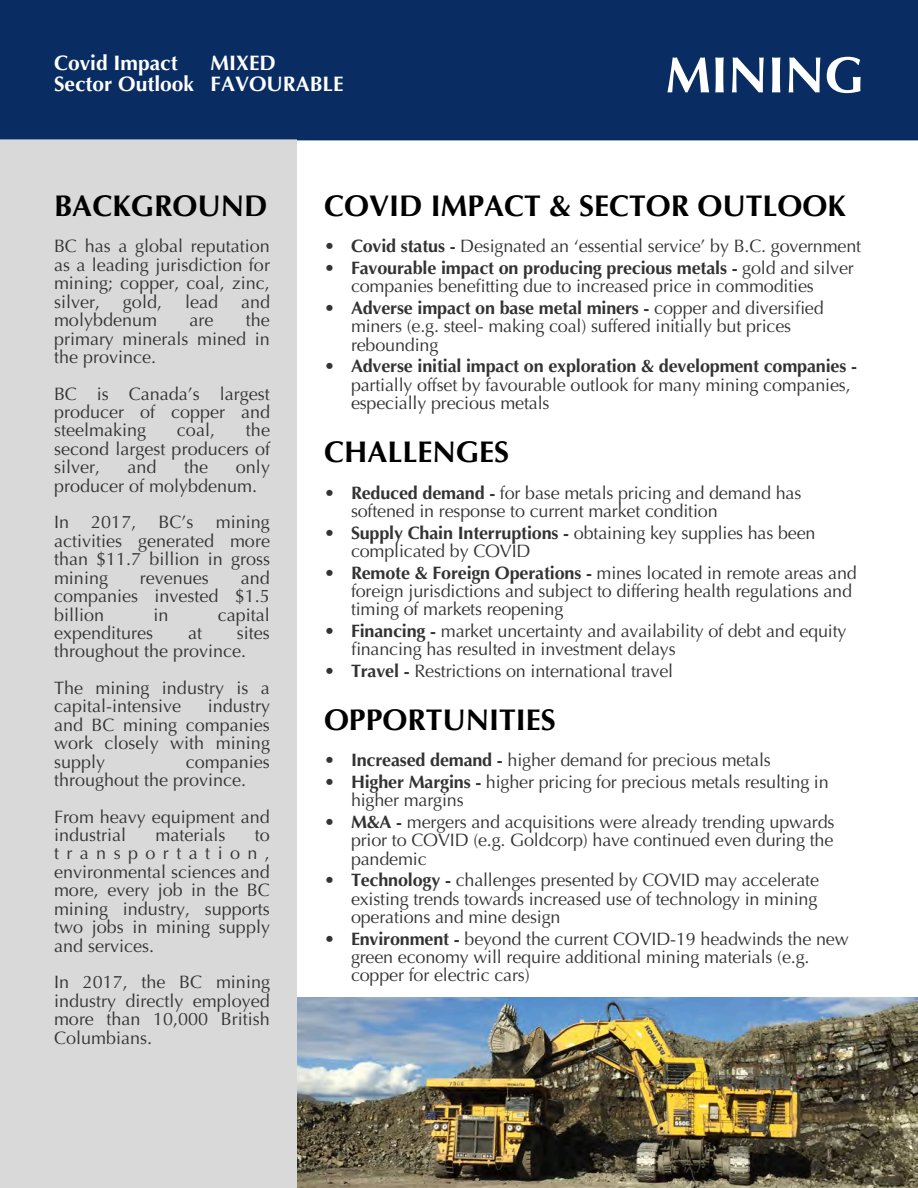
<style>
.page{position:relative;width:918px;height:1188px;background:#fff}
.page>*{position:absolute;margin:0;border:0;box-sizing:border-box;transform-origin:0 0}
.t1{font:700 51px "Optima";color:#fff}
.t2{font:700 30px "Optima";color:#000}
.t3{font:700 21px/21.5px "Optima";color:#fff}
.t4{font:18px/18.5px "Optima";letter-spacing:-.01em;color:#333}
.s1{font-weight:700}
</style>
<div class="page">
<div style="left:0;top:0;width:918px;height:140px;background:#092d63"></div>
<div style="left:0;top:139px;width:297px;height:1049px;background:#d9d9d9"></div>
<img style="left:297px;top:997px;width:621px;height:191px">
<p class="t3" style="left:54px;top:52px;width:125px">Covid Impact</p>
<p class="t3" style="left:54px;top:52px;width:291px;text-indent:157px">MIXED<br>Sector Outlook FAVOURABLE</p>
<h1 class="t1" style="left:666px;top:45px;width:200px">MINING</h1>
<h2 class="t2" style="left:54px;top:188px;width:215px">BACKGROUND</h2>
<p class="t4" style="left:54px;top:237px;width:217px;text-align:justify">BC has a global reputation as a leading jurisdiction for mining; copper, coal, zinc, silver,</p>
<p class="t4" style="left:123px;top:293px;width:41px">gold,</p>
<p class="t4" style="left:185px;top:293px;width:35px">lead</p>
<p class="t4" style="left:241px;top:293px;width:31px">and</p>
<p class="t4" style="left:54px;top:311px;width:105px">molybdenum</p>
<p class="t4" style="left:190px;top:311px;width:25px">are</p>
<p class="t4" style="left:54px;top:311px;width:217px;text-align:justify;text-indent:192px">the primary minerals mined in the province.</p>
<p class="t4" style="left:54px;top:384px;width:218px;text-align:justify">BC is Canada’s largest producer of copper and steelmaking</p>
<p class="t4" style="left:54px;top:421px;width:218px;text-align:justify;text-indent:192px">the second largest producers of silver,</p>
<p class="t4" style="left:177px;top:421px;width:40px">coal,</p>
<p class="t4" style="left:54px;top:458px;width:217px;text-indent:182px">only producer of molybdenum.</p>
<p class="t4" style="left:54px;top:513px;width:218px;text-align:justify">In 2017, BC’s mining activities generated more than $11.7 billion in gross mining</p>
<p class="t4" style="left:128px;top:458px;width:31px">and</p>
<p class="t4" style="left:184px;top:458px;width:26px">the</p>
<p class="t4" style="left:54px;top:569px;width:217px;text-align:justify;text-indent:187px">and companies invested $1.5 billion</p>
<p class="t4" style="left:140px;top:569px;width:71px">revenues</p>
<p class="t4" style="left:154px;top:605px;width:17px">in</p>
<p class="t4" style="left:218px;top:605px;width:54px">capital</p>
<p class="t4" style="left:54px;top:624px;width:101px">expenditures</p>
<p class="t4" style="left:188px;top:624px;width:16px">at</p>
<p class="t4" style="left:54px;top:624px;width:217px;text-indent:183px">sites throughout the province.</p>
<p class="t4" style="left:54px;top:679px;width:217px">The mining industry is a capital-intensive</p>
<p class="t4" style="left:54px;top:697px;width:217px;text-align:justify;text-indent:154px">industry and BC mining companies work closely with mining supply</p>
<p class="t4" style="left:54px;top:753px;width:217px;text-indent:132px">companies throughout the province.</p>
<p class="t4" style="left:54px;top:807px;width:217px">From heavy equipment and industrial</p>
<p class="t4" style="left:156px;top:826px;width:72px">materials</p>
<p class="t4" style="left:54px;top:826px;width:218px;text-align:justify;text-indent:201px">to transportation, environmental sciences and more, every job in the BC mining industry, supports two jobs in mining supply and services.</p>
<p class="t4" style="left:54px;top:973px;width:218px;text-align:justify">In 2017, the BC mining industry directly employed more than 10,000 British Columbians.</p>
<h2 class="t2" style="left:324px;top:188px;width:523px">COVID IMPACT &amp; SECTOR OUTLOOK</h2>
<p class="t4" style="left:324px;top:237px;width:539px">• <span class="s1">Covid status -</span> Designated an ‘essential service’ by B.C. government</p>
<p class="t4" style="left:351px;top:259px;width:504px;text-indent:-27px">• <span class="s1">Favourable impact on producing precious metals -</span> gold and silver companies benefitting due to increased price in commodities</p>
<p class="t4" style="left:351px;top:299px;width:474px;text-indent:-27px">• <span class="s1">Adverse impact on base metal miners -</span> copper and diversified miners (e.g. steel- making coal) suffered initially but prices rebounding</p>
<p class="t4" style="left:351px;top:357px;width:507px;text-indent:-27px">• <span class="s1">Adverse initial impact on exploration &amp; development companies - </span>partially offset by favourable outlook for many mining companies, especially precious metals</p>
<h2 class="t2" style="left:324px;top:435px;width:187px">CHALLENGES</h2>
<p class="t4" style="left:351px;top:484px;width:452px;text-indent:-27px">• <span class="s1">Reduced demand -</span> for base metals pricing and demand has softened in response to current market condition</p>
<p class="t4" style="left:351px;top:524px;width:466px;text-indent:-27px">• <span class="s1">Supply Chain Interruptions -</span> obtaining key supplies has been complicated by COVID</p>
<p class="t4" style="left:351px;top:563px;width:507px;text-indent:-27px">• <span class="s1">Remote &amp; Foreign Operations -</span> mines located in remote areas and foreign jurisdictions and subject to differing health regulations and timing of markets reopening</p>
<p class="t4" style="left:351px;top:622px;width:497px;text-indent:-27px">• <span class="s1">Financing -</span> market uncertainty and availability of debt and equity financing has resulted in investment delays</p>
<p class="t4" style="left:324px;top:662px;width:351px">• <span class="s1">Travel -</span> Restrictions on international travel</p>
<h2 class="t2" style="left:324px;top:702px;width:233px">OPPORTUNITIES</h2>
<p class="t4" style="left:324px;top:751px;width:448px">• <span class="s1">Increased demand -</span> higher demand for precious metals</p>
<p class="t4" style="left:351px;top:773px;width:479px;text-indent:-27px">• <span class="s1">Higher Margins -</span> higher pricing for precious metals resulting in higher margins</p>
<p class="t4" style="left:351px;top:813px;width:485px;text-align:justify;text-indent:-27px">• <span class="s1">M&amp;A -</span> mergers and acquisitions were already trending upwards prior to COVID (e.g. Goldcorp) have continued even during the pandemic</p>
<p class="t4" style="left:351px;top:871px;width:470px;text-align:justify;text-indent:-27px">• <span class="s1">Technology -</span> challenges presented by COVID may accelerate existing trends towards increased use of technology in mining operations and mine design</p>
<p class="t4" style="left:351px;top:929px;width:499px;text-indent:-27px">• <span class="s1">Environment -</span> beyond the current COVID-19 headwinds the new green economy will require additional mining materials (e.g. copper for electric cars)</p>
</div>
